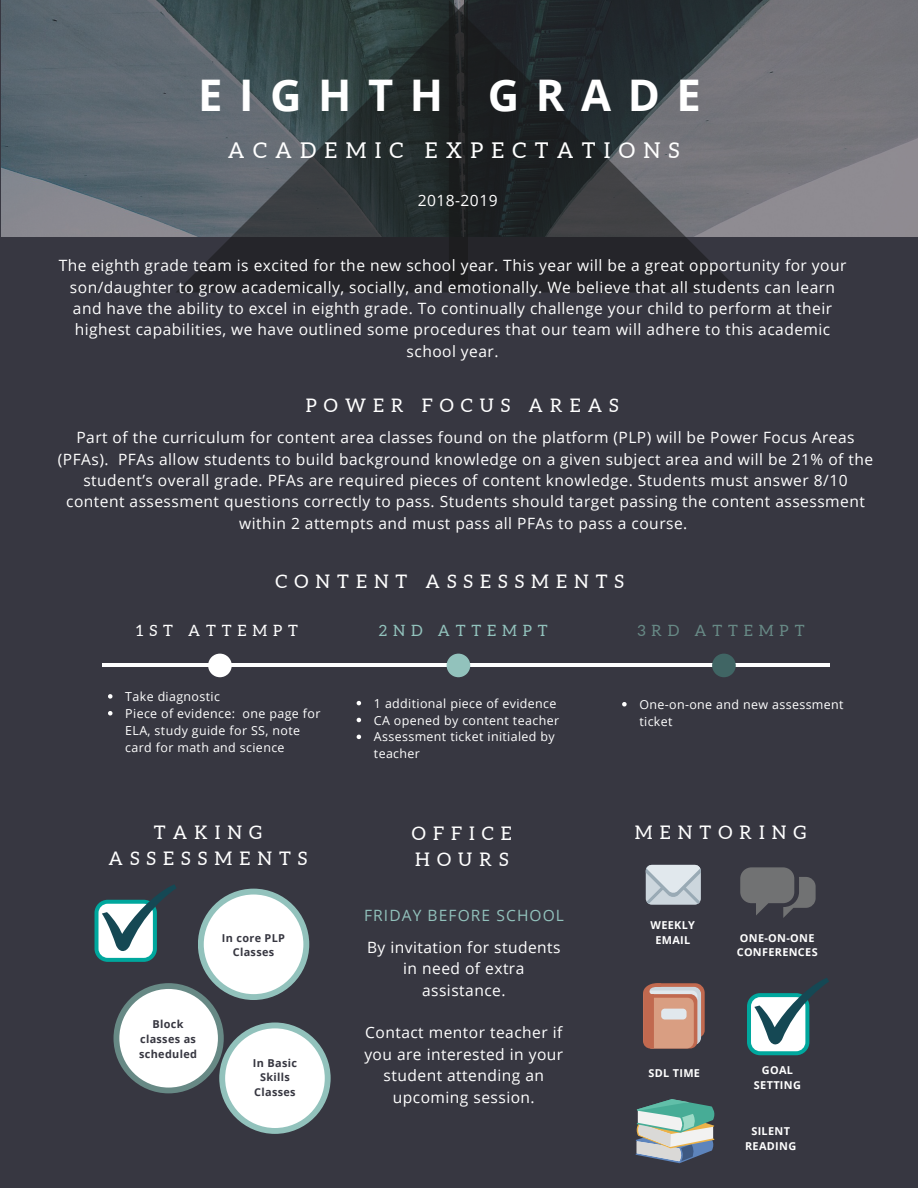
<style>
.page{position:relative;width:918px;height:1188px;background:#373741}
.page>*{position:absolute;margin:0;border:0;box-sizing:border-box;transform-origin:0 0}
.t1{font:700 43.65px "Open Sans";letter-spacing:.38em;color:#fff}
.t2{font:21.75px "Aleo";letter-spacing:.38em;color:#fff}
.t3{font:18.75px/25.8px "Aleo";letter-spacing:.38em;color:#fff;text-align:center}
.t4{font:15.6px/21.3px "Open Sans";letter-spacing:.03em;color:#fff;text-align:center}
.t5{font:15.6px "Open Sans";letter-spacing:.07em;color:#92c2bc}
.t6{font:15.6px "Aleo";letter-spacing:.38em;color:#fff}
.t7{font:15.6px "Aleo";letter-spacing:.38em;color:#92c2bc}
.t8{font:15.6px "Aleo";letter-spacing:.38em;color:#678985}
.t9{font:12.45px/16.8px "Open Sans";letter-spacing:.03em;color:#fff}
.t10{font:700 10.95px/14.7px "Open Sans";letter-spacing:.03em;color:#fff;text-align:center}
.t11{font:700 10.95px/14.7px "Open Sans";letter-spacing:.03em;color:#373741;text-align:center}
</style>
<div class="page">
<img style="left:1px;top:0;width:917px;height:236px">
<svg style="left:468px;top:0;width:273px;height:292px;background:#34383c"></svg>
<svg style="left:176px;top:0;width:292px;height:292px"></svg>
<hr style="left:102px;top:664px;width:728px;height:3px;background:#fff">
<svg style="left:208px;top:654px;width:24px;height:23px"></svg>
<svg style="left:447px;top:654px;width:23px;height:23px"></svg>
<svg style="left:712px;top:654px;width:24px;height:23px"></svg>
<svg style="left:108px;top:694px;width:4px;height:5px"></svg>
<svg style="left:108px;top:711px;width:4px;height:5px"></svg>
<svg style="left:357px;top:701px;width:4px;height:4px"></svg>
<svg style="left:357px;top:718px;width:4px;height:4px"></svg>
<svg style="left:357px;top:735px;width:4px;height:4px"></svg>
<svg style="left:622px;top:702px;width:5px;height:4px"></svg>
<svg style="left:747px;top:978px;width:82px;height:77px"></svg>
<svg style="left:740px;top:867px;width:76px;height:51px"></svg>
<div style="left:646px;top:865px;width:55px;height:40px;background:#a2a9b1;border-radius:6px"></div>
<svg style="left:646px;top:865px;width:55px;height:39px"></svg>
<svg style="left:643px;top:983px;width:62px;height:65px;background:#c88f7b"></svg>
<div style="left:661px;top:1009px;width:26px;height:11px;background:#e1e8ed;border-radius:4px"></div>
<svg style="left:95px;top:884px;width:236px;height:250px"></svg>
<svg style="left:636px;top:1099px;width:78px;height:64px"></svg>
<h1 class="t1" style="left:198px;top:65px;width:504px">EIGHTH GRADE</h1>
<h2 class="t2" style="left:228px;top:138px;width:453px">ACADEMIC EXPECTATIONS</h2>
<p class="t4" style="left:418px;top:189px;width:81px">2018-2019</p>
<p class="t4" style="left:59px;top:254px;width:789px">The eighth grade team is excited for the new school year. This year will be a great opportunity for your son/daughter to grow academically, socially, and emotionally. We believe that all students can learn and have the ability to excel in eighth grade. To continually challenge your child to perform at their highest capabilities, we have outlined some procedures that our team will adhere to this academic school year.</p>
<p class="t3" style="left:306px;top:392px;width:314px">POWER FOCUS AREAS</p>
<p class="t4" style="left:58px;top:427px;width:817px">Part of the curriculum for content area classes found on the platform (PLP) will be Power Focus Areas (PFAs). PFAs allow students to build background knowledge on a given subject area and will be 21% of the student’s overall grade. PFAs are required pieces of content knowledge. Students must answer 8/10 content assessment questions correctly to pass. Students should target passing the content assessment within 2 attempts and must pass all PFAs to pass a course.</p>
<p class="t3" style="left:276px;top:569px;width:350px">CONTENT ASSESSMENTS</p>
<p class="t6" style="left:136px;top:621px;width:163px">1ST ATTEMPT</p>
<p class="t7" style="left:379px;top:621px;width:170px">2ND ATTEMPT</p>
<p class="t8" style="left:637px;top:621px;width:169px">3RD ATTEMPT</p>
<p class="t9" style="left:125px;top:688px;width:197px">Take diagnostic<br>Piece of evidence: one page for<br>ELA, study guide for SS, note card for math and science</p>
<p class="t9" style="left:374px;top:694px;width:187px">1 additional piece of evidence<br>CA opened by content teacher<br>Assessment ticket initialed by teacher</p>
<p class="t9" style="left:639px;top:696px;width:206px">One-on-one and new assessment ticket</p>
<p class="t3" style="left:109px;top:820px;width:200px">TAKING<br>ASSESSMENTS</p>
<p class="t11" style="left:139px;top:1017px;width:59px">Block classes as scheduled</p>
<p class="t11" style="left:222px;top:930px;width:65px">In core PLP<br>Classes</p>
<p class="t11" style="left:253px;top:1055px;width:46px">In Basic<br>Skills<br>Classes</p>
<p class="t3" style="left:412px;top:821px;width:102px;text-align:left">OFFICE<br>HOURS</p>
<p class="t5" style="left:364px;top:905px;width:201px">FRIDAY BEFORE SCHOOL</p>
<p class="t4" style="left:367px;top:936px;width:195px">By invitation for students in need of extra assistance.</p>
<p class="t4" style="left:364px;top:1022px;width:200px">Contact mentor teacher if you are interested in your student attending an upcoming session.</p>
<p class="t3" style="left:635px;top:820px;width:173px">MENTORING</p>
<p class="t10" style="left:651px;top:918px;width:46px">WEEKLY<br>EMAIL</p>
<p class="t10" style="left:737px;top:930px;width:82px;text-align:left">ONE-ON-ONE<br>CONFERENCES</p>
<p class="t10" style="left:648px;top:1065px;width:53px">SDL TIME</p>
<p class="t10" style="left:754px;top:1063px;width:48px">GOAL<br>SETTING</p>
<p class="t10" style="left:745px;top:1124px;width:53px">SILENT<br>READING</p>
</div>
